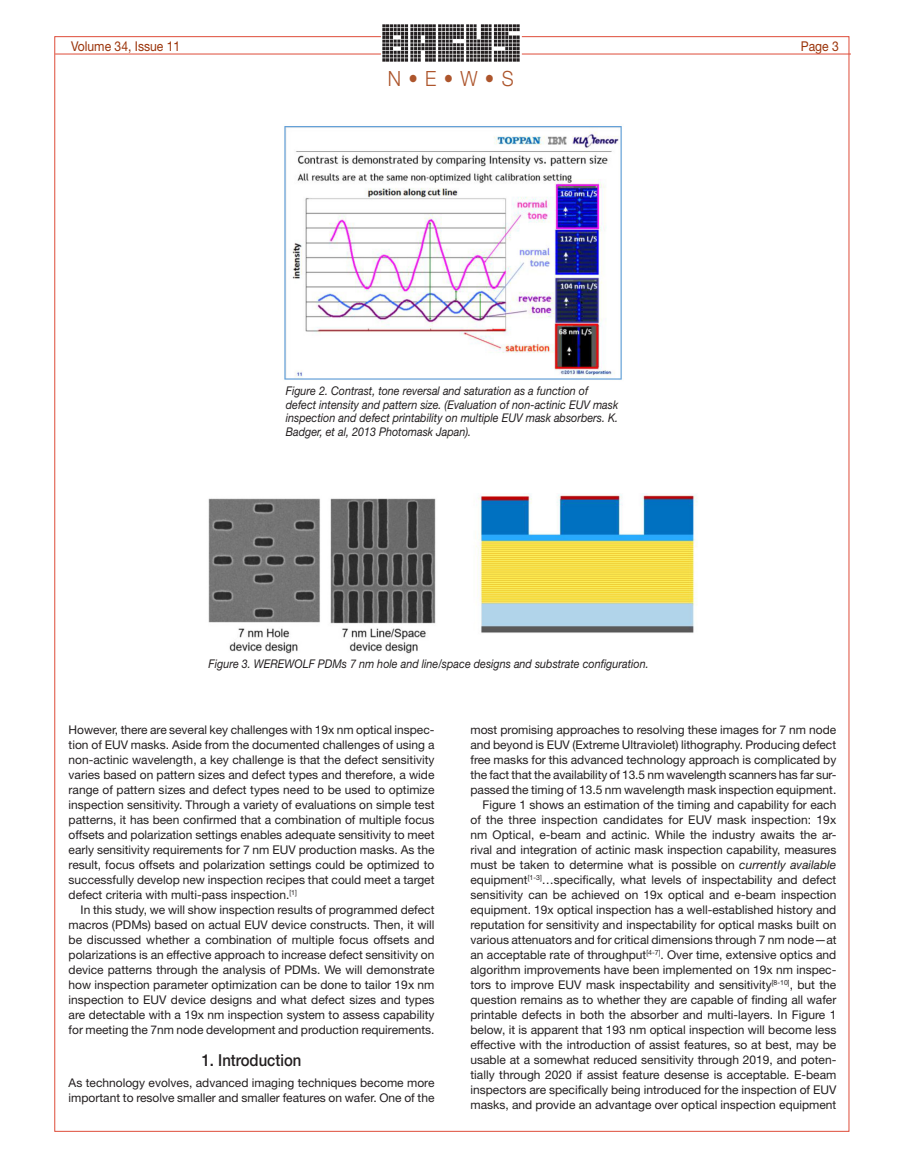
<style>
.page{position:relative;width:905px;height:1161px;background:#fff}
.page>*{position:absolute;margin:0;border:0;box-sizing:border-box;transform-origin:0 0}
.t1{font:300 21px "Helvetica Neue";color:#ad552c;scale:.9 1}
.Subhead__1{font:500 16.5px "Helvetica Neue";color:#231f20;scale:.9 1}
.t2{font:13.5px "Helvetica Neue";color:#9b340a;scale:.9 1}
.body{font:12px/15px "Helvetica Neue";color:#231f20;text-align:justify}
.body_no_indent{font:12px/15px "Helvetica Neue";color:#231f20}
.Figs{font:italic 12px/13.5px "Helvetica Neue";color:#231f20;scale:.9 1}
.s1{font-style:italic}
</style>
<div class="page">
<img style="left:284px;top:126px;width:338px;height:254px">
<img style="left:208px;top:493px;width:490px;height:161px">
<hr style="left:55px;top:54px;width:795px;height:1px;background:#de4c39">
<div style="left:381px;top:20px;width:141px;height:52px;background:#fff"></div>
<img style="left:383px;top:24px;width:137px;height:37px">
<p class="t2" style="left:71px;top:38px;width:123px">Volume 34, Issue 11</p>
<p class="t2" style="left:800px;top:38px;width:44px">Page 3</p>
<h1 class="t1" style="left:388px;top:66px;width:141px">N • E • W • S</h1>
<p class="Figs" style="left:286px;top:384px;width:371px">Figure 2. Contrast, tone reversal and saturation as a function of defect intensity and pattern size. (Evaluation of non-actinic EUV mask inspection and defect printability on multiple EUV mask absorbers. K.<br>Badger, et al, 2013 Photomask Japan).</p>
<p class="Figs" style="left:208px;top:657px;width:490px">Figure 3. WEREWOLF PDMs 7 nm hole and line/space designs and substrate configuration.</p>
<p class="body" style="left:69px;top:722px;width:367px">However, there are several key challenges with 19x nm optical inspec&shy;tion of EUV masks. Aside from the documented challenges of using a non-actinic wavelength, a key challenge is that the defect sensitivity varies based on pattern sizes and defect types and therefore, a wide range of pattern sizes and defect types need to be used to optimize inspection sensitivity. Through a variety of evaluations on simple test patterns, it has been confirmed that a combination of multiple focus offsets and polarization settings enables adequate sensitivity to meet early sensitivity requirements for 7 nm EUV production masks. As the result, focus offsets and polarization settings could be optimized to successfully develop new inspection recipes that could meet a target defect criteria with multi-pass inspection.<sup>[1]</sup></p>
<p class="body" style="left:69px;top:902px;width:367px;text-indent:12px">In this study, we will show inspection results of programmed defect macros (PDMs) based on actual EUV device constructs. Then, it will be discussed whether a combination of multiple focus offsets and polarizations is an effective approach to increase defect sensitivity on device patterns through the analysis of PDMs. We will demonstrate how inspection parameter optimization can be done to tailor 19x nm inspection to EUV device designs and what defect sizes and types are detectable with a 19x nm inspection system to assess capability for meeting the 7nm node development and production requirements.</p>
<p class="Subhead__1" style="left:202px;top:1050px;width:112px">1. Introduction</p>
<p class="body_no_indent" style="left:69px;top:1075px;width:367px">As technology evolves, advanced imaging techniques become more important to resolve smaller and smaller features on wafer. One of the</p>
<p class="body_no_indent" style="left:470px;top:722px;width:367px;text-align:justify">most promising approaches to resolving these images for 7 nm node and beyond is EUV (Extreme Ultraviolet) lithography. Producing defect free masks for this advanced technology approach is complicated by the fact that the availability of 13.5 nm wavelength scanners has far sur&shy;passed the timing of 13.5 nm wavelength mask inspection equipment.</p>
<p class="body" style="left:470px;top:797px;width:367px;text-indent:12px">Figure 1 shows an estimation of the timing and capability for each of the three inspection candidates for EUV mask inspection: 19x nm Optical, e-beam and actinic. While the industry awaits the ar&shy;rival and integration of actinic mask inspection capability, measures must be taken to determine what is possible on <span class="s1">currently available </span>equipment<sup>[1-3]</sup>…specifically, what levels of inspectability and defect sensitivity can be achieved on 19x optical and e-beam inspection equipment. 19x optical inspection has a well-established history and reputation for sensitivity and inspectability for optical masks built on various attenuators and for critical dimensions through 7 nm node—at an acceptable rate of throughput<sup>[4-7]</sup>. Over time, extensive optics and algorithm improvements have been implemented on 19x nm inspec&shy;tors to improve EUV mask inspectability and sensitivity<sup>[8-10]</sup>, but the question remains as to whether they are capable of finding all wafer printable defects in both the absorber and multi-layers. In Figure 1 below, it is apparent that 193 nm optical inspection will become less effective with the introduction of assist features, so at best, may be usable at a somewhat reduced sensitivity through 2019, and poten&shy;tially through 2020 if assist feature desense is acceptable. E-beam inspectors are specifically being introduced for the inspection of EUV masks, and provide an advantage over optical inspection equipment</p>
</div>
